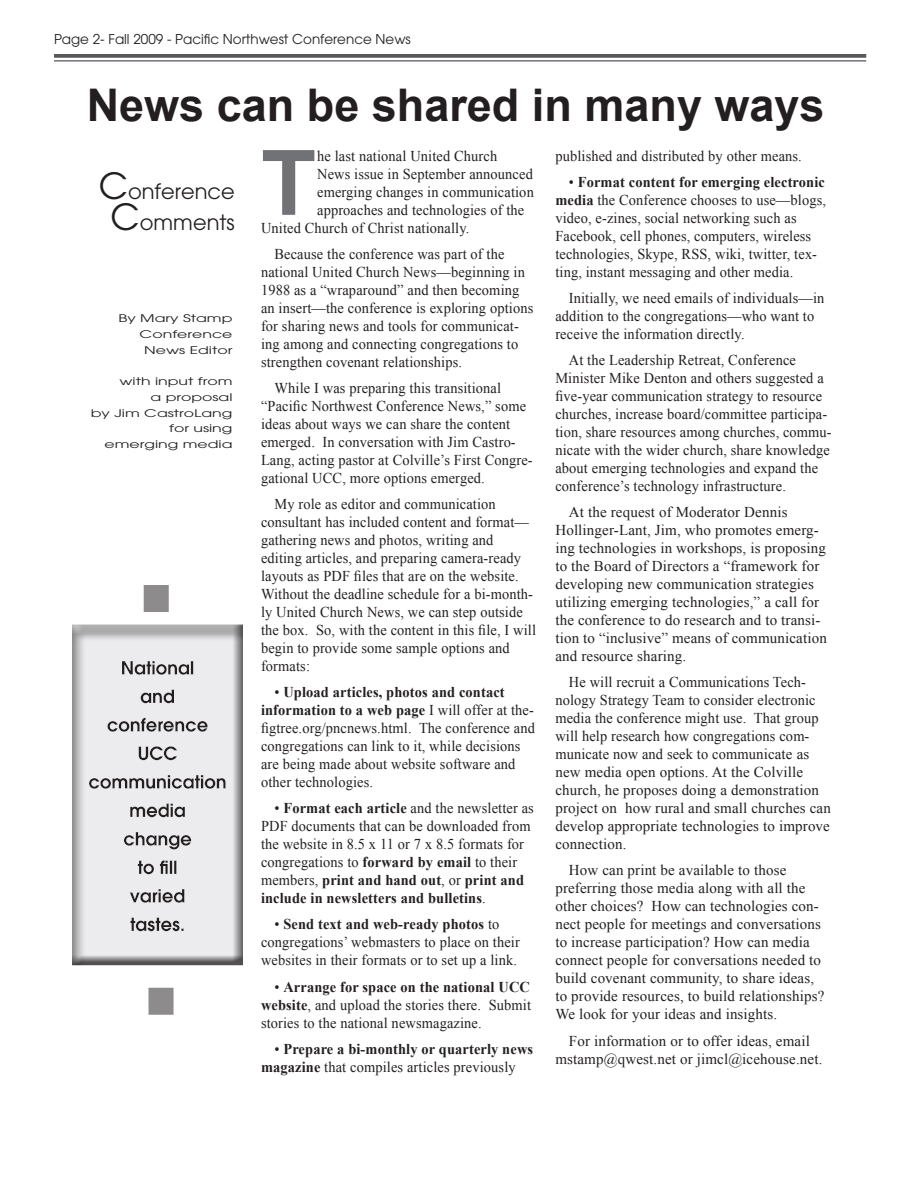
<style>
.page{position:relative;width:918px;height:1188px;background:#fff}
.page>*{position:absolute;margin:0;border:0;box-sizing:border-box;transform-origin:0 0}
.Body{font:700 90.45px "Arial";color:#717275}
.Headline{font:700 45px "Arial";color:#231f20}
.Subhead{font:21px "Avant Garde";color:#231f20}
.Body-2{font:15px/18px "Times New Roman";letter-spacing:.01em;color:#231f20;scale:.96 1}
.Body-3{font:15px/18px "Times New Roman";letter-spacing:.01em;color:#231f20}
.Body-4{font:700 15px/18px "Times New Roman";letter-spacing:.01em;color:#231f20;scale:.96 1}
.Cutline{font:13.5px "Avant Garde";color:#231f20}
.Byline{font:10.5px "Avant Garde";color:#231f20;scale:1.5 1}
.s1{font-size:36px}
.s2{font-weight:700}
.s3{font-weight:400}
</style>
<div class="page">
<svg style="left:54px;top:54px;width:812px;height:4px;background:#616264"></svg>
<hr style="left:54px;top:60px;width:812px;height:2px;background:#57585a">
<div style="left:71px;top:622px;width:180px;height:343px;background:#231f20;opacity:.75"></div>
<div style="left:148px;top:988px;width:26px;height:27px;background:#8d8b8b"></div>
<div style="left:144px;top:585px;width:25px;height:27px;background:#8d8b8b"></div>
<p class="Cutline" style="left:54px;top:31px;width:358px">Page 2- Fall 2009 - Pacific Northwest Conference News</p>
<p class="Headline" style="left:87px;top:79px;width:739px">News can be shared in many ways</p>
<p class="Subhead" style="left:99px;top:179px;width:138px"><span class="s1">C</span>onference</p>
<p class="Subhead" style="left:111px;top:210px;width:126px"><span class="s1">C</span>omments</p>
<p class="Byline" style="left:118px;top:312px;width:78px">By Mary Stamp</p>
<p class="Byline" style="left:140px;top:328px;width:63px">Conference</p>
<p class="Byline" style="left:144px;top:344px;width:60px">News Editor</p>
<p class="Byline" style="left:119px;top:375px;width:77px">with input from</p>
<p class="Byline" style="left:151px;top:391px;width:56px">a proposal</p>
<p class="Byline" style="left:91px;top:407px;width:96px">by Jim CastroLang</p>
<p class="Byline" style="left:169px;top:422px;width:44px">for using</p>
<p class="Byline" style="left:104px;top:438px;width:87px">emerging media</p>
<p class="Body" style="left:261px;top:132px;width:57px">T</p>
<p class="Body-2" style="left:317px;top:147px;width:189px">he last national United Church</p>
<p class="Body-2" style="left:317px;top:165px;width:226px">News issue in September announced</p>
<p class="Body-2" style="left:317px;top:183px;width:227px">emerging changes in communication</p>
<p class="Body-2" style="left:317px;top:201px;width:217px">approaches and technologies of the</p>
<p class="Body-2" style="left:261px;top:219px;width:219px">United Church of Christ nationally.</p>
<p class="Body-2" style="left:261px;top:245px;width:285px;text-indent:14px">Because the conference was part of the national United Church News—beginning in 1988 as a “wraparound” and then becoming an insert—the conference is exploring options for sharing news and tools for communicat&shy;ing among and connecting congregations to strengthen covenant relationships.</p>
<p class="Body-2" style="left:261px;top:379px;width:285px;text-indent:14px">While I was preparing this transitional “Pacific Northwest Conference News,” some ideas about ways we can share the content emerged. In conversation with Jim Castro-Lang, acting pastor at Colville’s First Congre&shy;gational UCC, more options emerged.</p>
<p class="Body-2" style="left:261px;top:495px;width:288px;text-indent:14px">My role as editor and communication consultant has included content and format— gathering news and photos, writing and editing articles, and preparing camera-ready layouts as PDF files that are on the website.<br>Without the deadline schedule for a bi-month&shy;ly United Church News, we can step outside the box. So, with the content in this file, I will begin to provide some sample options and formats:</p>
<p class="Body-2" style="left:261px;top:683px;width:287px;text-indent:14px">• <span class="s2">Upload articles, photos and contact information to a web page</span> I will offer at the&shy;figtree.org/pncnews.html. The conference and congregations can link to it, while decisions are being made about website software and other technologies.</p>
<p class="Body-2" style="left:261px;top:799px;width:286px;text-indent:14px">• <span class="s2">Format each article</span> and the newsletter as PDF documents that can be downloaded from the website in 8.5 x 11 or 7 x 8.5 formats for congregations to <span class="s2">forward by email</span> to their members, <span class="s2">print and hand out</span>, or <span class="s2">print and include in newsletters and bulletins</span>.</p>
<p class="Body-2" style="left:261px;top:915px;width:271px;text-align:center">• <span class="s2">Send text and web-ready photos</span> to congregations’ webmasters to place on their websites in their formats or to set up a link.</p>
<p class="Body-2" style="left:261px;top:977px;width:283px;text-align:justify;text-indent:14px">• <span class="s2">Arrange for space on the national UCC website</span>, and upload the stories there. Submit stories to the national newsmagazine.</p>
<p class="Body-4" style="left:261px;top:1039px;width:285px;text-indent:14px"><span class="s3">•</span> Prepare a bi-monthly or quarterly news magazine <span class="s3">that compiles articles previously</span></p>
<p class="Body-2" style="left:555px;top:147px;width:258px">published and distributed by other means.</p>
<p class="Body-2" style="left:555px;top:173px;width:283px;text-indent:14px">• <span class="s2">Format content for emerging electronic media</span> the Conference chooses to use—blogs, video, e-zines, social networking such as Facebook, cell phones, computers, wireless technologies, Skype, RSS, wiki, twitter, tex&shy;ting, instant messaging and other media.</p>
<p class="Body-2" style="left:555px;top:289px;width:282px;text-indent:14px">Initially, we need emails of individuals—in addition to the congregations—who want to receive the information directly.</p>
<p class="Body-2" style="left:555px;top:351px;width:289px;text-indent:14px">At the Leadership Retreat, Conference Minister Mike Denton and others suggested a five-year communication strategy to resource churches, increase board/committee participa&shy;tion, share resources among churches, commu&shy;nicate with the wider church, share knowledge about emerging technologies and expand the conference’s technology infrastructure.</p>
<p class="Body-3" style="left:555px;top:503px;width:273px;text-indent:14px">At the request of Moderator Dennis Hollinger-Lant, Jim, who promotes emerg&shy;ing technologies in workshops, is proposing to the Board of Directors a “framework for developing new communication strategies utilizing emerging technologies,” a call for the conference to do research and to transi&shy;tion to “inclusive” means of communication and resource sharing.</p>
<p class="Body-2" style="left:555px;top:673px;width:289px;text-indent:14px">He will recruit a Communications Tech&shy;nology Strategy Team to consider electronic media the conference might use. That group will help research how congregations com&shy;municate now and seek to communicate as new media open options. At the Colville church, he proposes doing a demonstration project on how rural and small churches can develop appropriate technologies to improve connection.</p>
<p class="Body-3" style="left:555px;top:861px;width:271px;text-indent:14px">How can print be available to those preferring those media along with all the other choices? How can technologies con&shy;nect people for meetings and conversations to increase participation? How can media connect people for conversations needed to build covenant community, to share ideas, to provide resources, to build relationships?<br>We look for your ideas and insights.</p>
<p class="Body-3" style="left:555px;top:1031px;width:269px;text-align:center">For information or to offer ideas, email mstamp@qwest.net or jimcl@icehouse.net.</p>
</div>
